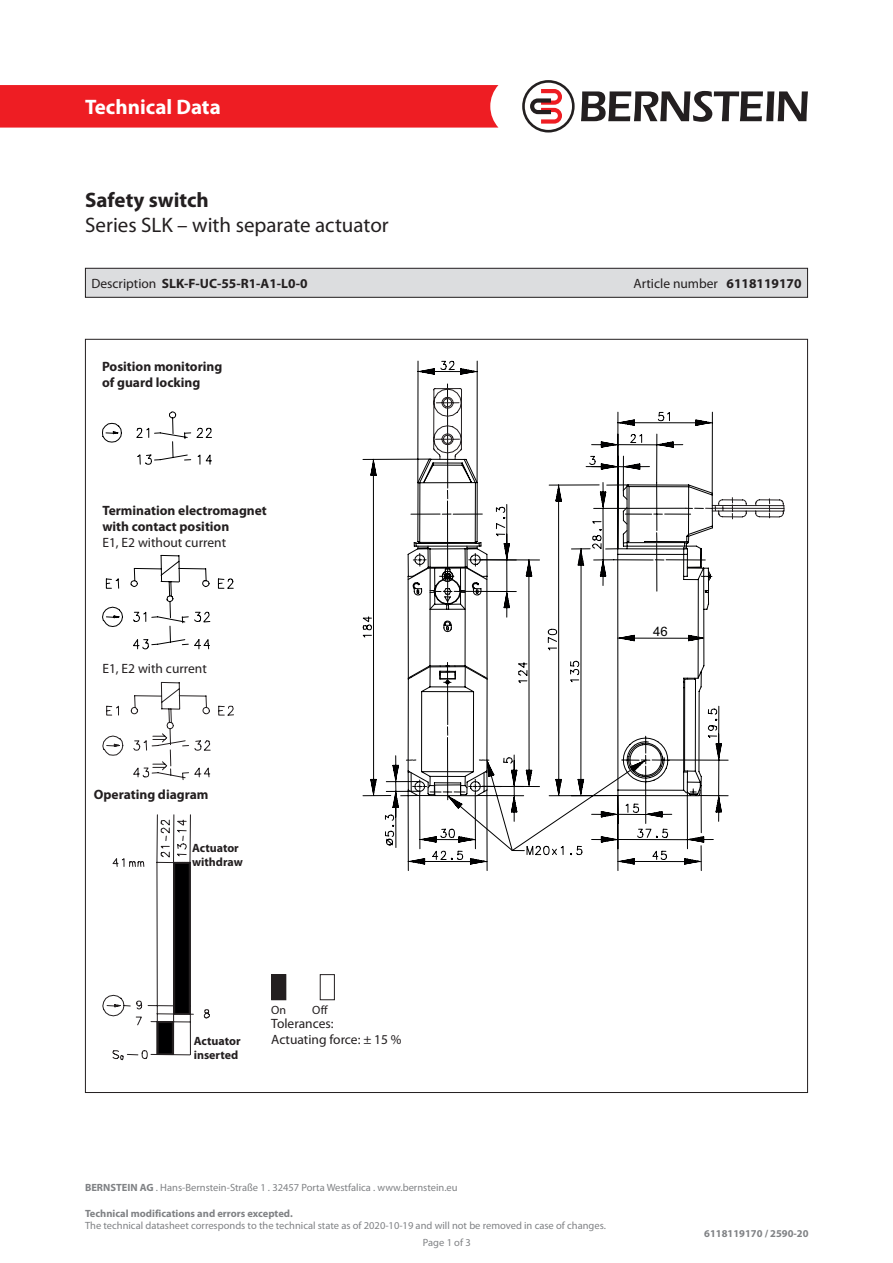
<style>
.page{position:relative;width:893px;height:1263px;background:#fff}
.page>*{position:absolute;margin:0;border:0;box-sizing:border-box;transform-origin:0 0}
.t1{font:21px "Myriad Pro";color:#231f20}
.t2{font:700 21px "Myriad Pro";color:#fff}
.t3{font:700 21px "Myriad Pro";color:#231f20}
.t4{font:700 13.5px "Myriad Pro";color:#231f20}
.t5{font:13.5px "Myriad Pro";color:#231f20}
.t6{font:13.05px "Arial";color:#000001}
.t7{font:700 12px "Myriad Pro";color:#231f20}
.t8{font:12px "Myriad Pro";color:#231f20}
.t9{font:10.5px/16.8px "Myriad Pro";color:#808285}
.t10{font:700 10.5px "Myriad Pro";color:#808285}
.s1{font-weight:400}
.s2{font-weight:700}
</style>
<div class="page">
<div style="left:0;top:85px;width:498px;height:43px;background:#ee1d23"></div>
<svg style="left:581px;top:91px;width:227px;height:31px"></svg>
<svg style="left:522px;top:80px;width:53px;height:53px"></svg>
<div style="left:272px;top:975px;width:14px;height:25px;background:#231f20"></div>
<div style="left:271px;top:974px;width:15px;height:26px;border:1px solid #231f20"></div>
<div style="left:320px;top:974px;width:15px;height:26px;border:1px solid #231f20"></div>
<svg style="left:102px;top:411px;width:110px;height:54px"></svg>
<svg style="left:102px;top:814px;width:108px;height:246px"></svg>
<div style="left:174px;top:863px;width:16px;height:151px;background:#000001"></div>
<div style="left:173px;top:862px;width:17px;height:153px;border:2px solid #231f20"></div>
<div style="left:174px;top:863px;width:16px;height:151px;border:1px solid #231f20"></div>
<div style="left:158px;top:1022px;width:15px;height:32px;background:#000001"></div>
<div style="left:157px;top:1021px;width:17px;height:34px;border:2px solid #231f20"></div>
<div style="left:157px;top:1022px;width:16px;height:32px;border:1px solid #231f20"></div>
<svg style="left:102px;top:682px;width:132px;height:98px"></svg>
<svg style="left:102px;top:555px;width:132px;height:94px"></svg>
<svg style="left:362px;top:361px;width:367px;height:504px"></svg>
<svg style="left:384px;top:485px;width:334px;height:372px"></svg>
<svg style="left:433px;top:387px;width:351px;height:133px"></svg>
<svg style="left:407px;top:458px;width:306px;height:339px"></svg>
<svg style="left:407px;top:545px;width:306px;height:251px"></svg>
<svg style="left:407px;top:665px;width:81px;height:128px"></svg>
<svg style="left:614px;top:634px;width:94px;height:8px"></svg>
<div style="left:85px;top:268px;width:722px;height:29px;background:#dcdddf"></div>
<div style="left:85px;top:268px;width:723px;height:30px;border:1px solid #231f20"></div>
<h1 class="t2" style="left:85px;top:93px;width:137px">Technical Data</h1>
<p class="t3" style="left:85px;top:186px;width:125px">Safety switch</p>
<p class="t1" style="left:85px;top:212px;width:305px">Series SLK – with separate actuator</p>
<p class="t4" style="left:91px;top:274px;width:218px"><span class="s1">Description</span> SLK-F-UC-55-R1-A1-L0-0</p>
<p class="t5" style="left:633px;top:275px;width:170px">Article number <span class="s2">6118119170</span></p>
<p class="t4" style="left:102px;top:357px;width:122px">Position monitoring</p>
<p class="t4" style="left:102px;top:374px;width:100px">of guard locking</p>
<p class="t4" style="left:102px;top:502px;width:166px">Termination electromagnet</p>
<p class="t4" style="left:102px;top:518px;width:128px">with contact position</p>
<p class="t5" style="left:102px;top:534px;width:125px">E1, E2 without current</p>
<p class="t5" style="left:102px;top:660px;width:106px">E1, E2 with current</p>
<p class="t4" style="left:94px;top:786px;width:116px">Operating diagram</p>
<p class="t7" style="left:192px;top:840px;width:48px">Actuator</p>
<p class="t7" style="left:192px;top:854px;width:52px">withdraw</p>
<p class="t6" style="left:653px;top:623px;width:16px">46</p>
<p class="t7" style="left:194px;top:1033px;width:48px">Actuator</p>
<p class="t7" style="left:194px;top:1047px;width:46px">inserted</p>
<p class="t8" style="left:271px;top:1002px;width:16px">On</p>
<p class="t8" style="left:312px;top:1002px;width:17px">Off</p>
<p class="t5" style="left:271px;top:1015px;width:64px">Tolerances:</p>
<p class="t5" style="left:271px;top:1031px;width:132px">Actuating force: ± 15 %</p>
<p class="t9" style="left:85px;top:1179px;width:374px"><span class="s2">BERNSTEIN AG</span> . Hans-Bernstein-Straße 1 . 32457 Porta Westfalica . www.bernstein.eu</p>
<p class="t10" style="left:85px;top:1206px;width:209px">Technical modifications and errors excepted.</p>
<p class="t9" style="left:423px;top:1217px;width:184px;text-indent:-338px">The technical datasheet corresponds to the technical state as of 2020-10-19 and will not be removed in case of changes.<br>Page 1 of 3</p>
<p class="t10" style="left:704px;top:1227px;width:106px">6118119170 / 2590-20</p>
</div>
